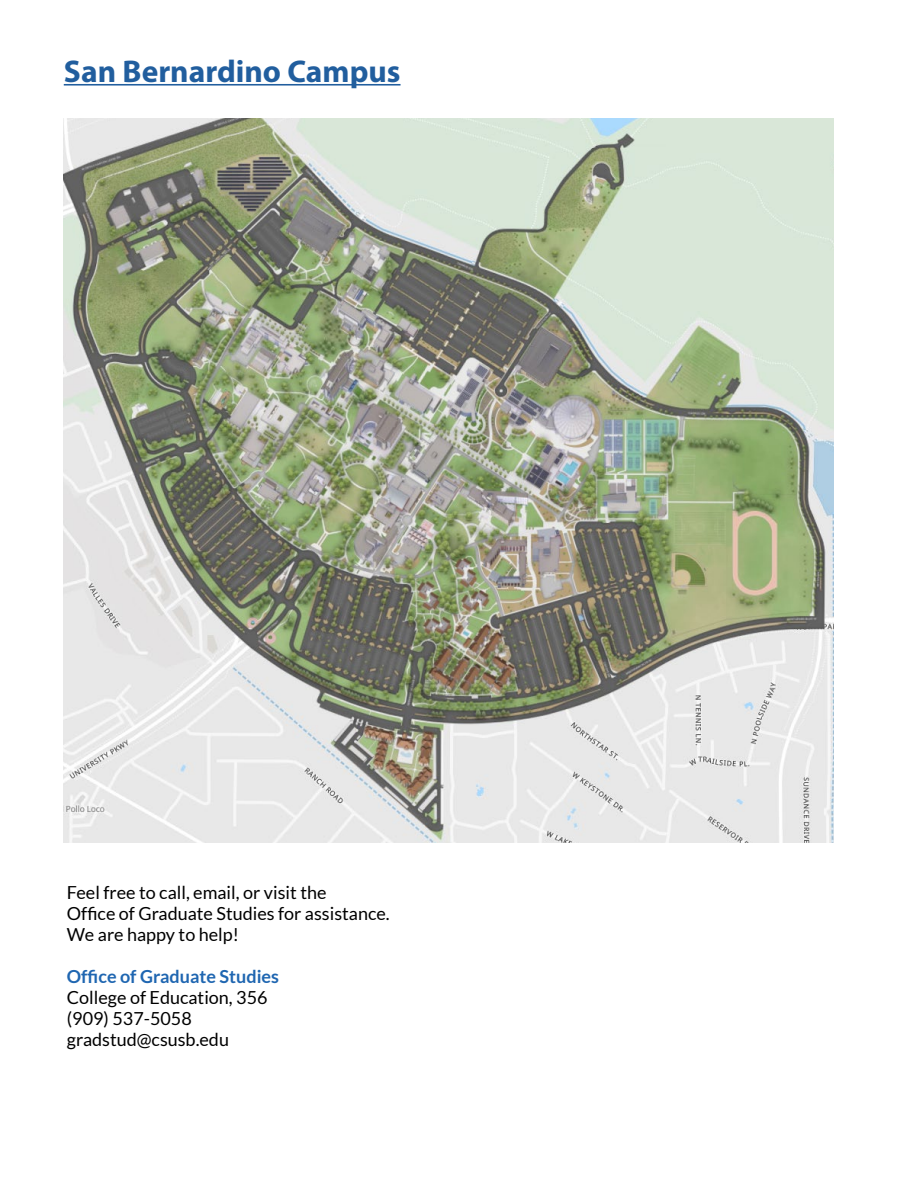
<style>
.page{position:relative;width:918px;height:1188px;background:#fff}
.page>*{position:absolute;margin:0;border:0;box-sizing:border-box;transform-origin:0 0}
.t1{font:700 31.5px "Myriad Pro";color:#215e9e}
.t2{font:18px/21px "Lato";color:#000}
.t3{font:700 18px "Lato";color:#1f66b1}
</style>
<div class="page">
<hr style="left:64px;top:84px;width:337px;height:2px;background:#215e9e">
<img style="left:64px;top:118px;width:770px;height:724px">
<h1 class="t1" style="left:64px;top:50px;width:338px">San Bernardino Campus</h1>
<p class="t2" style="left:67px;top:882px;width:324px">Feel free to call, email, or visit the<br>Office of Graduate Studies for assistance.<br>We are happy to help!</p>
<p class="t3" style="left:67px;top:966px;width:214px">Office of Graduate Studies</p>
<p class="t2" style="left:67px;top:987px;width:202px">College of Education, 356 (909) 537-5058 gradstud@csusb.edu</p>
</div>
